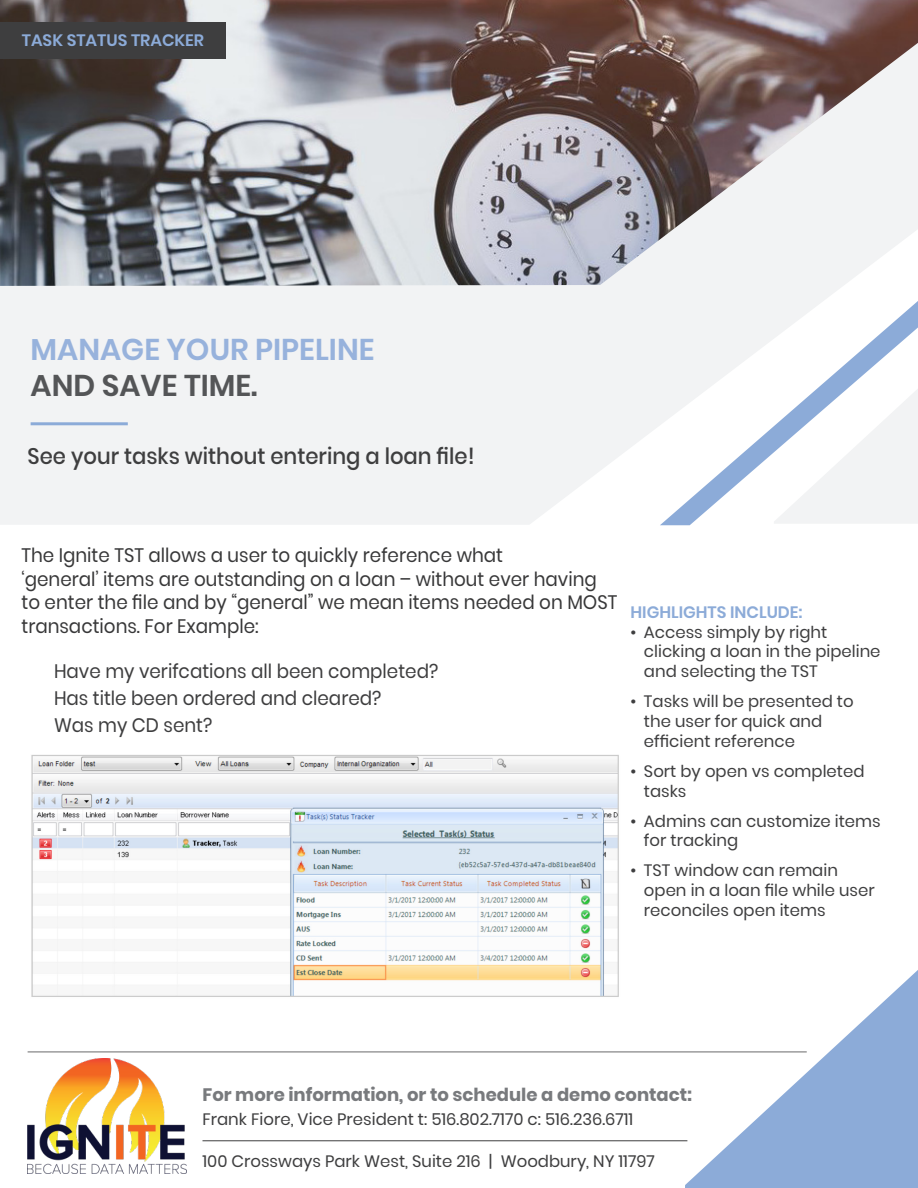
<style>
.page{position:relative;width:918px;height:1188px;background:#fff}
.page>*{position:absolute;margin:0;border:0;box-sizing:border-box;transform-origin:0 0}
.t1{font:600 30px "Poppins";color:#97b2dc}
.t2{font:600 30px "Poppins";color:#545557}
.t3{font:500 22.5px "Poppins";color:#3e3e3f;scale:.94 1}
.t4{font:19.5px/23.4px "Poppins";color:#383839;scale:.94 1}
.t5{font:19.5px "Poppins";color:#3e3e3f;scale:.94 1}
.t6{font:700 18px "Poppins";color:#787a7d}
.t7{font:16.5px/19.8px "Poppins";color:#3e3e3f}
.t8{font:600 16.5px "Poppins";color:#8cabd8}
</style>
<div class="page">
<img style="left:0;top:0;width:918px;height:43px">
<svg style="left:0;top:43px;width:918px;height:482px;fill:#f2f3f4"></svg>
<svg style="left:660px;top:301px;width:258px;height:224px"></svg>
<svg style="left:685px;top:970px;width:233px;height:218px;fill:#8cabd8"></svg>
<hr style="left:31px;top:422px;width:97px;height:3px;background:#8cabd8">
<img style="left:28px;top:1059px;width:158px;height:115px">
<hr style="left:28px;top:1052px;width:779px;height:1px;background:#3e3e3f">
<hr style="left:202px;top:1141px;width:485px;height:1px;background:#3e3e3f">
<div style="left:0;top:22px;width:226px;height:37px;background:#3e3e3f"></div>
<img style="left:31px;top:755px;width:588px;height:242px">
<p class="t8" style="left:22px;top:31px;width:184px">TASK STATUS TRACKER</p>
<p class="t1" style="left:31px;top:332px;width:345px">MANAGE YOUR PIPELINE</p>
<p class="t2" style="left:31px;top:368px;width:229px">AND SAVE TIME.</p>
<p class="t3" style="left:28px;top:443px;width:477px">See your tasks without entering a loan file!</p>
<p class="t4" style="left:21px;top:544px;width:636px">The Ignite TST allows a user to quickly reference what<br>‘general’ items are outstanding on a loan – without ever having to enter the file and by “general” we mean items needed on MOST transactions. For Example:</p>
<p class="t5" style="left:54px;top:660px;width:410px">Have my verifcations all been completed?</p>
<p class="t5" style="left:54px;top:687px;width:350px">Has title been ordered and cleared?</p>
<p class="t5" style="left:54px;top:714px;width:170px">Was my CD sent?</p>
<p class="t8" style="left:630px;top:602px;width:174px">HIGHLIGHTS INCLUDE:</p>
<p class="t7" style="left:644px;top:622px;width:238px;text-indent:-14px">• Access simply by right clicking a loan in the pipeline and selecting the TST</p>
<p class="t7" style="left:644px;top:692px;width:211px;text-indent:-14px">• Tasks will be presented to the user for quick and efficient reference</p>
<p class="t7" style="left:644px;top:761px;width:222px;text-indent:-14px">• Sort by open vs completed tasks</p>
<p class="t7" style="left:644px;top:811px;width:238px;text-indent:-14px">• Admins can customize items for tracking</p>
<p class="t7" style="left:644px;top:861px;width:232px;text-indent:-14px">• TST window can remain open in a loan file while user reconciles open items</p>
<p class="t6" style="left:202px;top:1085px;width:491px">For more information, or to schedule a demo contact:</p>
<p class="t7" style="left:202px;top:1110px;width:432px">Frank Fiore, Vice President t: 516.802.7170 c: 516.236.6711</p>
<p class="t7" style="left:202px;top:1151px;width:454px">100 Crossways Park West, Suite 216 | Woodbury, NY 11797</p>
</div>
